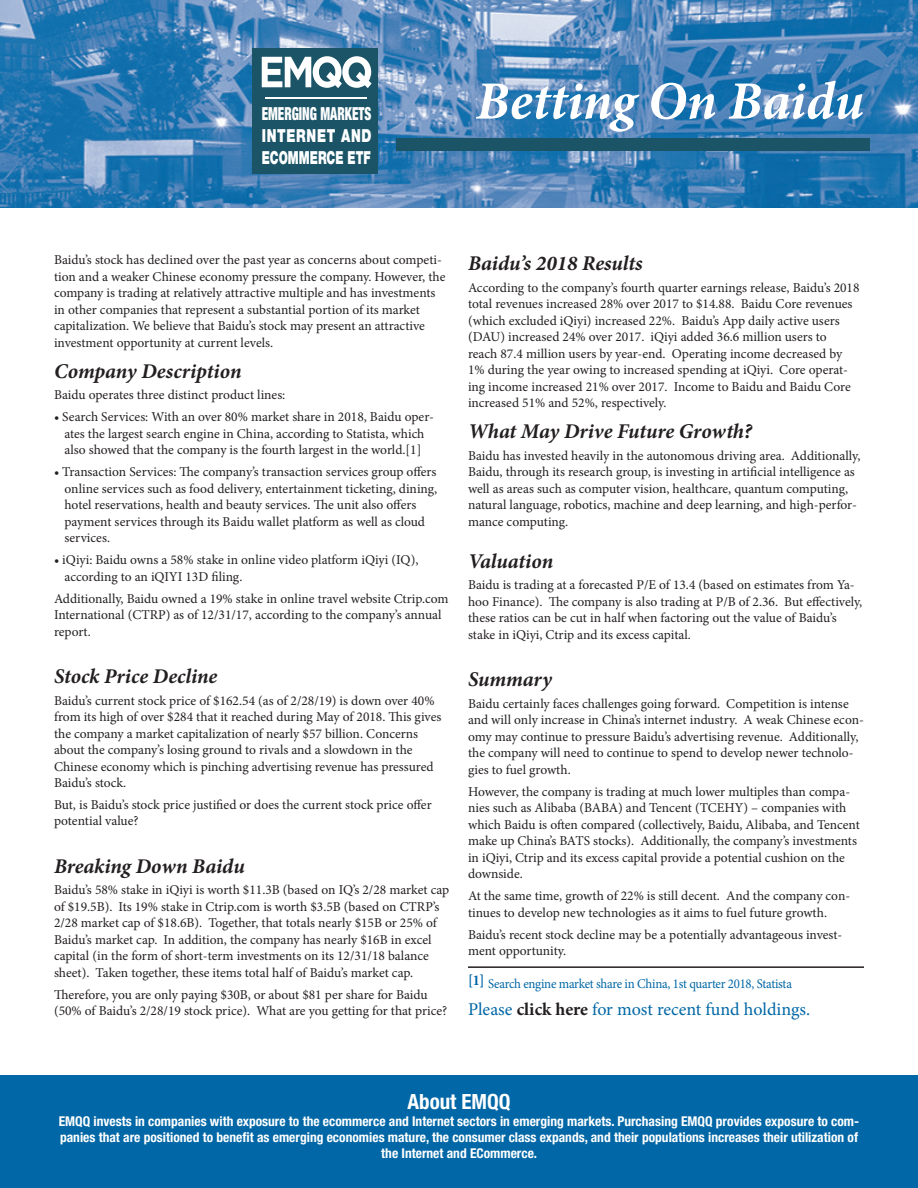
<style>
.page{position:relative;width:918px;height:1188px;background:#fff}
.page>*{position:absolute;margin:0;border:0;box-sizing:border-box;transform-origin:0 0}
.t1{font:italic 700 54px "Minion Pro";color:#fff}
.t2{font:italic 700 21px "Minion Pro";letter-spacing:-.005em;color:#231f20}
.t3{font:700 condensed 21px "Helvetica Neue";color:#fff}
.t4{font:18px "Minion Pro";color:#0167a6}
.t5{font:900 18px/21.6px "Helvetica Neue";color:#fff;text-align:justify;scale:.72 1}
.t6{font:13.5px/16.5px "Minion Pro";color:#231f20}
.t7{font:700 condensed 13.5px/16.2px "Helvetica Neue";color:#fff;text-align:center}
.t8{font:13.5px "Minion Pro";letter-spacing:-.025em;color:#0167a6;scale:.95 1}
.s1{font-stretch:condensed}
.s2{font-weight:700;color:#231f20}
</style>
<div class="page">
<div style="left:0;top:1076px;width:918px;height:112px;background:#0167a6"></div>
<img style="left:0;top:0;width:918px;height:207px">
<div style="left:252px;top:48px;width:126px;height:126px;background:#1a5466"></div>
<svg style="left:262px;top:56px;width:110px;height:32px"></svg>
<hr style="left:265px;top:97px;width:101px;height:2px;background:#fff">
<div style="left:396px;top:138px;width:474px;height:13px;background:#1a5466"></div>
<hr style="left:468px;top:966px;width:396px;height:2px;background:#231f20">
<p class="t5" style="left:262px;top:103px;width:154px"><span class="s1">EMERGING MARKETS </span>INTERNET AND ECOMMERCE ETF</p>
<p class="t1" style="left:476px;top:63px;width:390px">Betting On Baidu</p>
<p class="t6" style="left:54px;top:252px;width:393px">Baidu’s stock has declined over the past year as concerns about competi&shy;tion and a weaker Chinese economy pressure the company. However, the company is trading at relatively attractive multiple and has investments in other companies that represent a substantial portion of its market capitalization. We believe that Baidu’s stock may present an attractive investment opportunity at current levels.</p>
<p class="t2" style="left:54px;top:356px;width:189px">Company Description</p>
<p class="t6" style="left:54px;top:387px;width:233px">Baidu operates three distinct product lines:</p>
<p class="t6" style="left:54px;top:409px;width:381px;text-align:center">• Search Services: With an over 80% market share in 2018, Baidu oper&shy;ates the largest search engine in China, according to Statista, which also showed that the company is the fourth largest in the world.[1]</p>
<p class="t6" style="left:64px;top:464px;width:374px;text-indent:-10px">• Transaction Services: The company’s transaction services group offers online services such as food delivery, entertainment ticketing, dining, hotel reservations, health and beauty services. The unit also offers payment services through its Baidu wallet platform as well as cloud services.</p>
<p class="t6" style="left:64px;top:552px;width:355px;text-indent:-10px">• iQiyi: Baidu owns a 58% stake in online video platform iQiyi (IQ), according to an iQIYI 13D filing.</p>
<p class="t6" style="left:54px;top:590px;width:396px">Additionally, Baidu owned a 19% stake in online travel website Ctrip.com<br>International (CTRP) as of 12/31/17, according to the company’s annual report.</p>
<p class="t2" style="left:54px;top:661px;width:165px">Stock Price Decline</p>
<p class="t6" style="left:54px;top:692px;width:389px">Baidu’s current stock price of $162.54 (as of 2/28/19) is down over 40% from its high of over $284 that it reached during May of 2018. This gives the company a market capitalization of nearly $57 billion. Concerns about the company’s losing ground to rivals and a slowdown in the Chinese economy which is pinching advertising revenue has pressured Baidu’s stock.</p>
<p class="t6" style="left:54px;top:796px;width:379px">But, is Baidu’s stock price justified or does the current stock price offer potential value?</p>
<p class="t2" style="left:54px;top:851px;width:192px">Breaking Down Baidu</p>
<p class="t6" style="left:54px;top:882px;width:397px">Baidu’s 58% stake in iQiyi is worth $11.3B (based on IQ’s 2/28 market cap of $19.5B). Its 19% stake in Ctrip.com is worth $3.5B (based on CTRP’s 2/28 market cap of $18.6B). Together, that totals nearly $15B or 25% of Baidu’s market cap. In addition, the company has nearly $16B in excel capital (in the form of short-term investments on its 12/31/18 balance sheet). Taken together, these items total half of Baidu’s market cap.</p>
<p class="t6" style="left:54px;top:986px;width:395px">Therefore, you are only paying $30B, or about $81 per share for Baidu (50% of Baidu’s 2/28/19 stock price). What are you getting for that price?</p>
<p class="t2" style="left:468px;top:248px;width:176px">Baidu’s 2018 Results</p>
<p class="t6" style="left:468px;top:279px;width:393px">According to the company’s fourth quarter earnings release, Baidu’s 2018 total revenues increased 28% over 2017 to $14.88. Baidu Core revenues (which excluded iQiyi) increased 22%. Baidu’s App daily active users (DAU) increased 24% over 2017. iQiyi added 36.6 million users to<br>reach 87.4 million users by year-end. Operating income decreased by 1% during the year owing to increased spending at iQiyi. Core operat&shy;ing income increased 21% over 2017. Income to Baidu and Baidu Core increased 51% and 52%, respectively.</p>
<p class="t2" style="left:468px;top:416px;width:286px">What May Drive Future Growth?</p>
<p class="t6" style="left:468px;top:447px;width:394px">Baidu has invested heavily in the autonomous driving area. Additionally, Baidu, through its research group, is investing in artificial intelligence as well as areas such as computer vision, healthcare, quantum computing, natural language, robotics, machine and deep learning, and high-perfor&shy;mance computing.</p>
<p class="t2" style="left:468px;top:546px;width:87px">Valuation</p>
<p class="t6" style="left:468px;top:577px;width:396px">Baidu is trading at a forecasted P/E of 13.4 (based on estimates from Ya&shy;hoo Finance). The company is also trading at P/B of 2.36. But effectively, these ratios can be cut in half when factoring out the value of Baidu’s stake in iQiyi, Ctrip and its excess capital.</p>
<p class="t2" style="left:468px;top:664px;width:85px">Summary</p>
<p class="t6" style="left:468px;top:695px;width:398px">Baidu certainly faces challenges going forward. Competition is intense and will only increase in China’s internet industry. A weak Chinese econ&shy;omy may continue to pressure Baidu’s advertising revenue. Additionally, the company will need to continue to spend to develop newer technolo&shy;gies to fuel growth.</p>
<p class="t6" style="left:468px;top:783px;width:393px">However, the company is trading at much lower multiples than compa&shy;nies such as Alibaba (BABA) and Tencent (TCEHY) – companies with which Baidu is often compared (collectively, Baidu, Alibaba, and Tencent make up China’s BATS stocks). Additionally, the company’s investments in iQiyi, Ctrip and its excess capital provide a potential cushion on the downside.</p>
<p class="t6" style="left:468px;top:888px;width:384px">At the same time, growth of 22% is still decent. And the company con&shy;tinues to develop new technologies as it aims to fuel future growth.</p>
<p class="t6" style="left:468px;top:926px;width:376px">Baidu’s recent stock decline may be a potentially advantageous invest&shy;ment opportunity.</p>
<p class="t8" style="left:468px;top:974px;width:343px"><sup>[1]</sup> Search engine market share in China, 1st quarter 2018, Statista</p>
<p class="t4" style="left:468px;top:997px;width:344px">Please <span class="s2">click here</span> for most recent fund holdings.</p>
<p class="t3" style="left:407px;top:1089px;width:105px">About EMQQ</p>
<p class="t7" style="left:59px;top:1113px;width:802px">EMQQ invests in companies with exposure to the ecommerce and Internet sectors in emerging markets. Purchasing EMQQ provides exposure to com&shy;panies that are positioned to benefit as emerging economies mature, the consumer class expands, and their populations increases their utilization of the Internet and ECommerce.</p>
</div>
